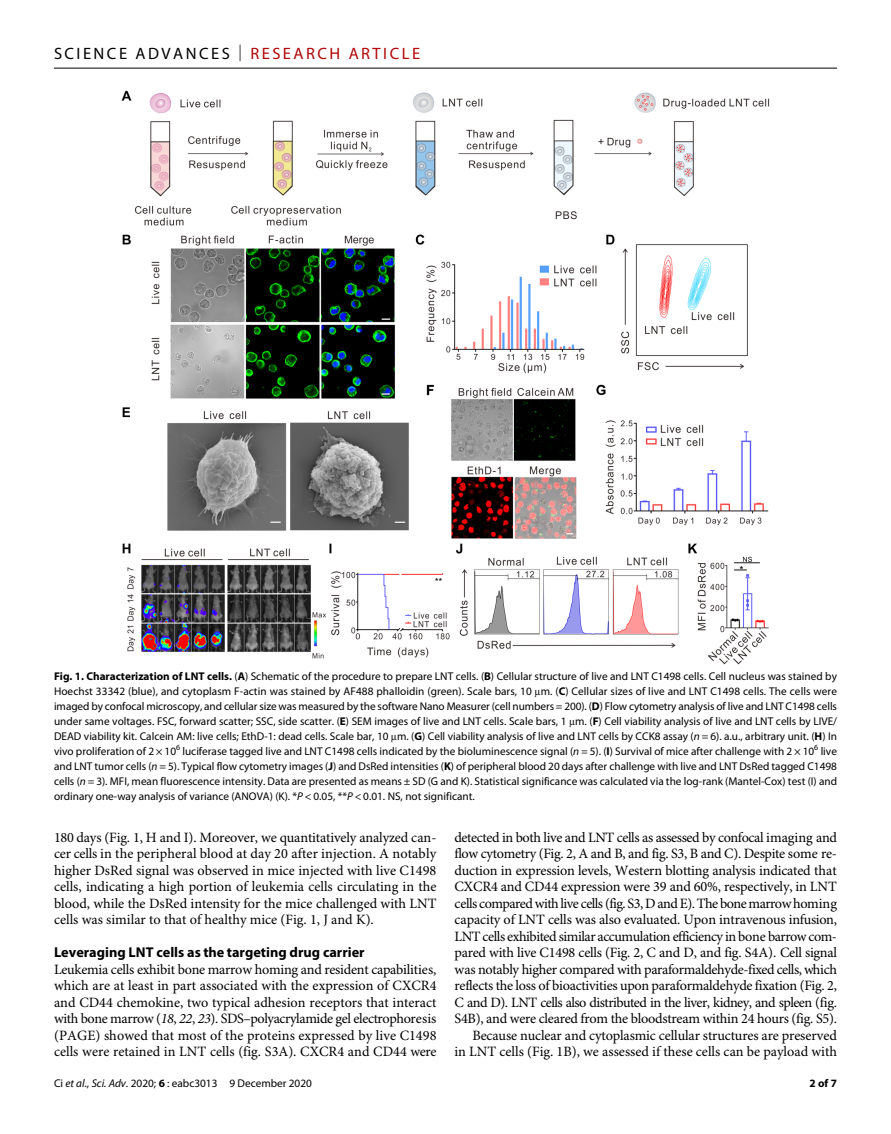
<style>
.page{position:relative;width:891px;height:1134px;background:#fff}
.page>*{position:absolute;margin:0;border:0;box-sizing:border-box;transform-origin:0 0}
.t1{font:16.5px "Myriad Pro";letter-spacing:.15em;color:#000}
.t2{font:14.25px/16.5px "Minion Pro";letter-spacing:-.02em;color:#000;text-align:justify}
.t3{font:700 14.25px "Myriad Pro";color:#000}
.t4{font:11.25px/15px "Myriad Pro";color:#000;text-align:justify}
.t5{font:700 11.25px "Myriad Pro";color:#000}
.s1{font-weight:300}
.s2{color:#b10508}
.s3{font-weight:700}
.s4{font-style:italic}
</style>
<div class="page">
<hr style="left:54px;top:68px;width:783px;height:1px;background:#000">
<img style="left:122px;top:90px;width:648px;height:574px">
<p class="t1" style="left:54px;top:40px;width:368px">SCIENCE ADVANCES <span class="s1">|</span> <span class="s2">RESEARCH ARTICLE</span></p>
<p class="t4" style="left:54px;top:669px;width:785px"><span class="s3">Fig. 1. Characterization of LNT cells.</span> (<span class="s3">A</span>) Schematic of the procedure to prepare LNT cells. (<span class="s3">B</span>) Cellular structure of live and LNT C1498 cells. Cell nucleus was stained by Hoechst 33342 (blue), and cytoplasm F-actin was stained by AF488 phalloidin (green). Scale bars, 10 m. (<span class="s3">C</span>) Cellular sizes of live and LNT C1498 cells. The cells were imaged by confocal microscopy, and cellular size was measured by the software Nano Measurer (cell numbers = 200). (<span class="s3">D</span>) Flow cytometry analysis of live and LNT C1498 cells under same voltages. FSC, forward scatter; SSC, side scatter. (<span class="s3">E</span>) SEM images of live and LNT cells. Scale bars, 1 m. (<span class="s3">F</span>) Cell viability analysis of live and LNT cells by LIVE/ DEAD viability kit. Calcein AM: live cells; EthD-1: dead cells. Scale bar, 10 m. (<span class="s3">G</span>) Cell viability analysis of live and LNT cells by CCK8 assay (<span class="s4">n</span> = 6). a.u., arbitrary unit. (<span class="s3">H</span>) In vivo proliferation of 2 × 10<sup>6</sup> luciferase tagged live and LNT C1498 cells indicated by the bioluminescence signal (<span class="s4">n =</span> 5). (<span class="s3">I</span>) Survival of mice after challenge with 2 × 10<sup>6</sup> live and LNT tumor cells (<span class="s4">n</span> = 5). Typical flow cytometry images (<span class="s3">J</span>) and DsRed intensities (<span class="s3">K</span>) of peripheral blood 20 days after challenge with live and LNT DsRed tagged C1498 cells (<span class="s4">n</span> = 3). MFI, mean fluorescence intensity. Data are presented as means ± SD (G and K). Statistical significance was calculated via the log-rank (Mantel-Cox) test (I) and ordinary one-way analysis of variance (ANOVA) (K). *<span class="s4">P</span> &lt; 0.05, **<span class="s4">P</span> &lt; 0.01. NS, not significant.</p>
<p class="t2" style="left:54px;top:830px;width:384px">180 days (Fig. 1, H and I). Moreover, we quantitatively analyzed can&shy;cer cells in the peripheral blood at day 20 after injection. A notably higher DsRed signal was observed in mice injected with live C1498 cells, indicating a high portion of leukemia cells circulating in the blood, while the DsRed intensity for the mice challenged with LNT cells was similar to that of healthy mice (Fig. 1, J and K).</p>
<p class="t3" style="left:54px;top:941px;width:312px">Leveraging LNT cells as the targeting drug carrier</p>
<p class="t2" style="left:54px;top:962px;width:384px">Leukemia cells exhibit bone marrow homing and resident capabilities, which are at least in part associated with the expression of CXCR4 and CD44 chemokine, two typical adhesion receptors that interact with bone marrow (<span class="s4">18</span>, <span class="s4">22</span>, <span class="s4">23</span>). SDS–polyacrylamide gel electrophoresis (PAGE) showed that most of the proteins expressed by live C1498 cells were retained in LNT cells (fig. S3A). CXCR4 and CD44 were</p>
<p class="t4" style="left:54px;top:1076px;width:259px">Ci <span class="s4">et al</span>., <span class="s4">Sci. Adv.</span> 2020; <span class="s3">6</span> : eabc3013 9 December 2020</p>
<p class="t2" style="left:455px;top:830px;width:384px;text-align:right">detected in both live and LNT cells as assessed by confocal imaging and flow cytometry (Fig. 2, A and B, and fig. S3, B and C). Despite some re&shy;duction in expression levels, Western blotting analysis indicated that CXCR4 and CD44 expression were 39 and 60%, respectively, in LNT cells compared with live cells (fig. S3, D and E). The bone marrow homing capacity of LNT cells was also evaluated. Upon intravenous infusion, LNT cells exhibited similar accumulation efficiency in bone barrow com&shy;pared with live C1498 cells (Fig. 2, C and D, and fig. S4A). Cell signal was notably higher compared with paraformaldehyde-fixed cells, which reflects the loss of bioactivities upon paraformaldehyde fixation (Fig. 2, C and D). LNT cells also distributed in the liver, kidney, and spleen (fig.<br>S4B), and were cleared from the bloodstream within 24 hours (fig. S5).<br>Because nuclear and cytoplasmic cellular structures are preserved<br>in LNT cells (Fig. 1B), we assessed if these cells can be payload with</p>
<p class="t5" style="left:810px;top:1074px;width:29px">2 of 7</p>
</div>
